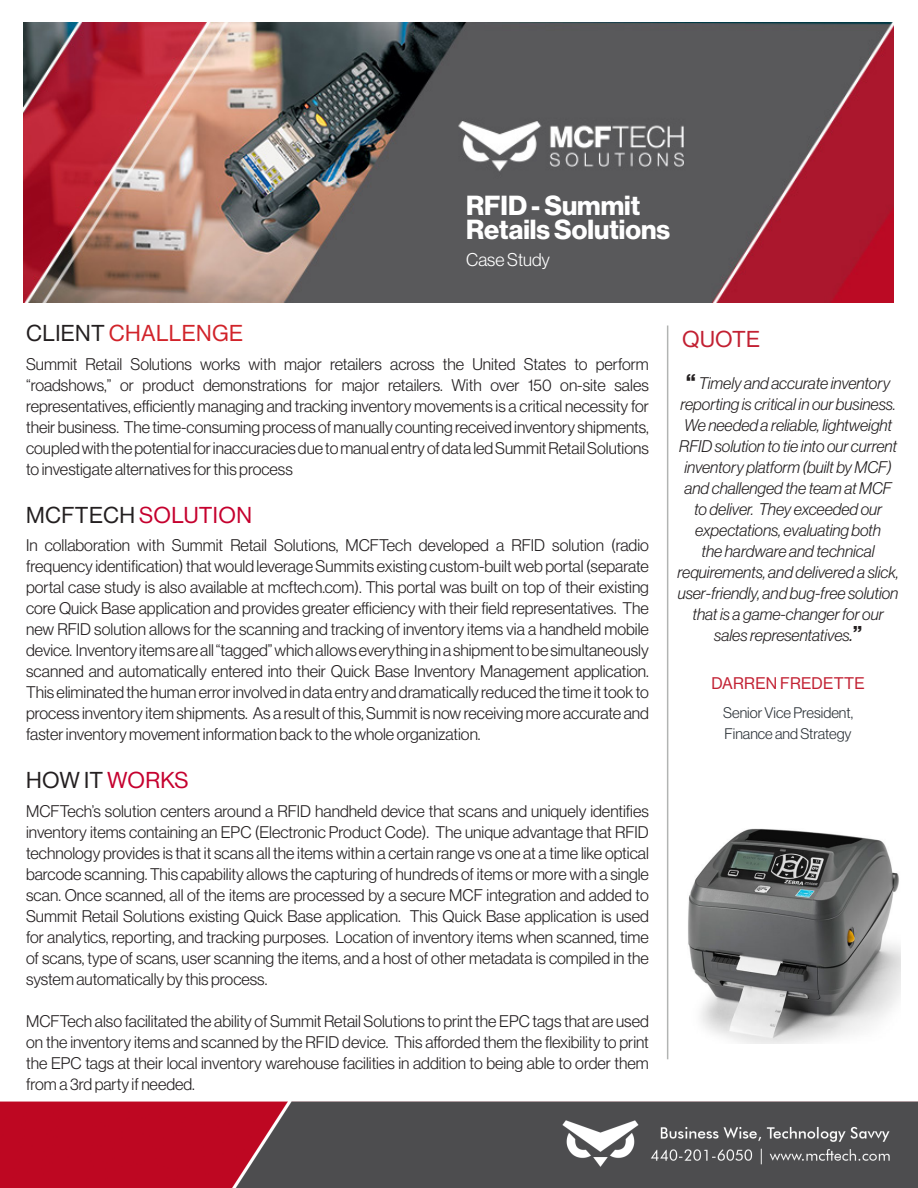
<style>
.page{position:relative;width:918px;height:1188px;background:#fff}
.page>*{position:absolute;margin:0;border:0;box-sizing:border-box;transform-origin:0 0}
.credit{font:27px/24px "N Haas Grotesk DS Pro 75 Bd";color:#fff}
.Heading_Style{font:22.5px "N Haas Grotesk DS Pro 55 Rg";letter-spacing:.015em;color:#d1232a}
.Heading_Style-2{font:22.5px "N Haas Grotesk DS Pro 55 Rg";letter-spacing:.015em;color:#c5002e}
.Heading_Style-3{font:22.5px "N Haas Grotesk DS Pro 55 Rg";letter-spacing:.015em;color:#231f20}
.Sidebar_Heading{font:22.5px "N Haas Grotesk DS Pro 55 Rg";letter-spacing:.015em;color:#c22032}
.credit-2{font:18px "N Haas Grotesk DS Pro 45 Lt";color:#fff}
.Paragraph_Main{font:16.5px/21px "N Haas Grotesk DS Pro 45 Lt";color:#231f20;text-align:justify}
.credit-3{font:16.5px/21px "N Haas Grotesk DS Pro 46 Lt It";color:#231f20;text-align:center}
.Heading_Style-4{font:16.5px "N Haas Grotesk DS Pro 55 Rg";letter-spacing:.015em;color:#c22032}
.Paragraph_small{font:15px "N Haas Grotesk DS Pro 45 Lt";color:#2d3339}
.s1{color:#231f20}
.s2{color:#c5002e}
.s3{font-family:"N Haas Grotesk DS Pro 95 Blk";font-size:21px}
.s4{font-size:21px}
.s5{font-family:"N Haas Grotesk DS Pro 75 Bd";font-size:21px}
</style>
<div class="page">
<img style="left:0;top:1101px;width:918px;height:87px">
<hr style="left:667px;top:326px;width:1px;height:733px;background:#b2b4b3">
<img style="left:23px;top:23px;width:870px;height:280px">
<img style="left:688px;top:828px;width:213px;height:216px">
<p class="credit" style="left:466px;top:194px;width:205px">RFID - Summit<br>Retails Solutions</p>
<p class="credit-2" style="left:466px;top:249px;width:85px">Case Study</p>
<p class="Heading_Style" style="left:26px;top:321px;width:218px"><span class="s1">CLIENT</span> CHALLENGE</p>
<p class="Paragraph_Main" style="left:26px;top:353px;width:624px">Summit Retail Solutions works with major retailers across the United States to perform “roadshows,” or product demonstrations for major retailers. With over 150 on-site sales representatives, efficiently managing and tracking inventory movements is a critical necessity for their business. The time-consuming process of manually counting received inventory shipments, coupled with the potential for inaccuracies due to manual entry of data led Summit Retail Solutions to investigate alternatives for this process</p>
<p class="Heading_Style-2" style="left:26px;top:502px;width:227px"><span class="s1">MCFTECH</span> SOLUTION</p>
<p class="Paragraph_Main" style="left:26px;top:535px;width:624px">In collaboration with Summit Retail Solutions, MCFTech developed a RFID solution (radio frequency identification) that would leverage Summits existing custom-built web portal (separate portal case study is also available at mcftech.com). This portal was built on top of their existing core Quick Base application and provides greater efficiency with their field representatives. The new RFID solution allows for the scanning and tracking of inventory items via a handheld mobile device. Inventory items are all “tagged” which allows everything in a shipment to be simultaneously scanned and automatically entered into their Quick Base Inventory Management application.<br>This eliminated the human error involved in data entry and dramatically reduced the time it took to process inventory item shipments. As a result of this, Summit is now receiving more accurate and faster inventory movement information back to the whole organization.</p>
<p class="Heading_Style-3" style="left:26px;top:768px;width:164px">HOW IT <span class="s2">WORKS</span></p>
<p class="Paragraph_Main" style="left:26px;top:800px;width:624px">MCFTech’s solution centers around a RFID handheld device that scans and uniquely identifies inventory items containing an EPC (Electronic Product Code). The unique advantage that RFID technology provides is that it scans all the items within a certain range vs one at a time like optical barcode scanning. This capability allows the capturing of hundreds of items or more with a single scan. Once scanned, all of the items are processed by a secure MCF integration and added to Summit Retail Solutions existing Quick Base application. This Quick Base application is used for analytics, reporting, and tracking purposes. Location of inventory items when scanned, time of scans, type of scans, user scanning the items, and a host of other metadata is compiled in the system automatically by this process.</p>
<p class="Paragraph_Main" style="left:26px;top:1010px;width:624px">MCFTech also facilitated the ability of Summit Retail Solutions to print the EPC tags that are used on the inventory items and scanned by the RFID device. This afforded them the flexibility to print the EPC tags at their local inventory warehouse facilities in addition to being able to order them from a 3rd party if needed.</p>
<p class="Sidebar_Heading" style="left:682px;top:326px;width:80px">QUOTE</p>
<p class="credit-3" style="left:677px;top:373px;width:223px"><span class="s3">“</span> Timely and accurate inventory reporting is critical in our business.<br>We needed a reliable, lightweight<br>RFID solution to tie into our current inventory platform (built by MCF) and challenged the team at MCF to deliver. They exceeded our expectations, evaluating both<br>the hardware and technical requirements, and delivered a slick, user-friendly, and bug-free solution that is a game-changer for our sales representatives<span class="s4">.</span><span class="s5">”</span></p>
<p class="Heading_Style-4" style="left:711px;top:674px;width:155px">DARREN FREDETTE</p>
<p class="Paragraph_small" style="left:723px;top:704px;width:131px">Senior Vice President,</p>
<p class="Paragraph_small" style="left:725px;top:725px;width:129px">Finance and Strategy</p>
</div>
